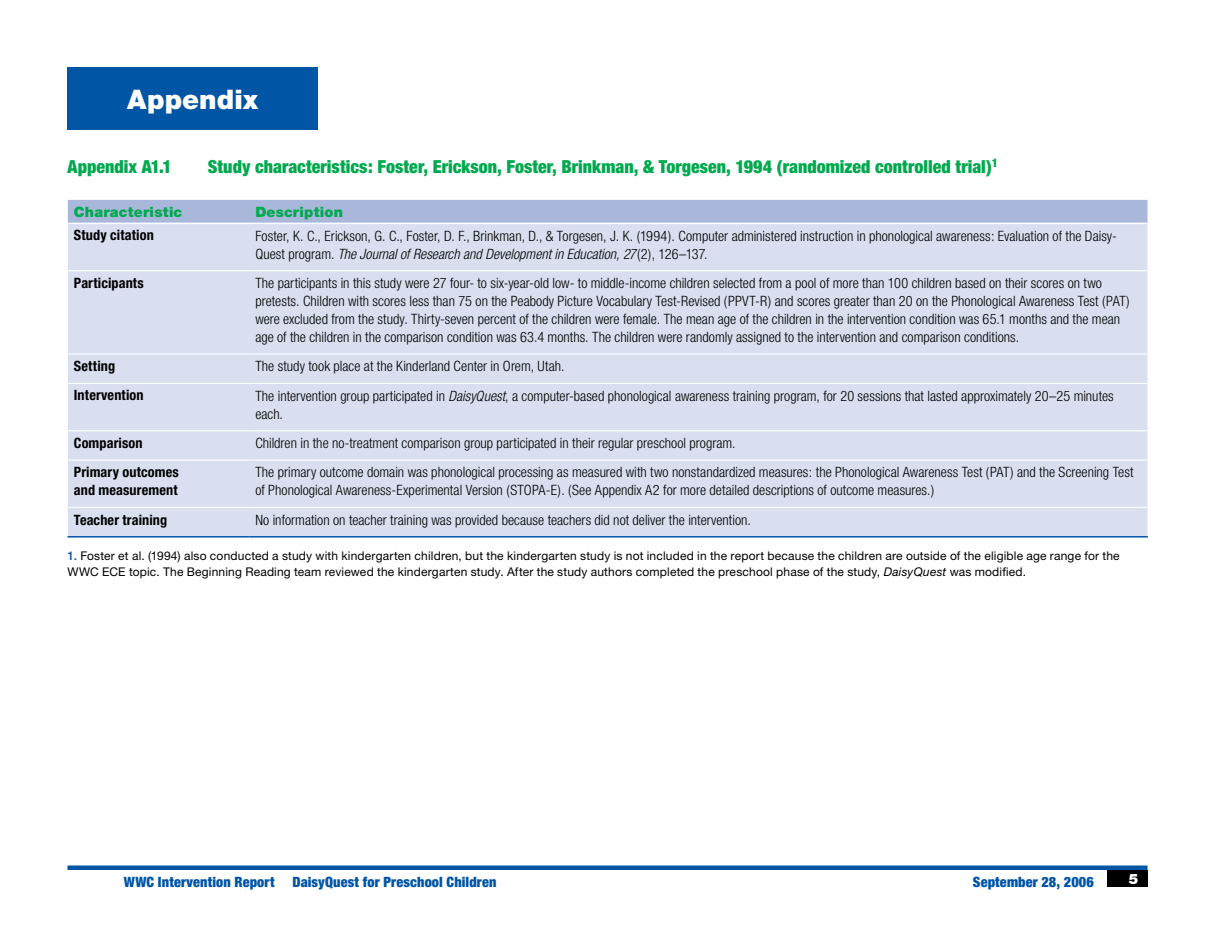
<style>
.page{position:relative;width:1215px;height:945px;background:#fff}
.page>*{position:absolute;margin:0;border:0;box-sizing:border-box;transform-origin:0 0}
.t1{font:900 27px "Helvetica Neue";letter-spacing:.005em;color:#fff}
.t2{font:900 condensed 18px "Helvetica Neue";color:#00a94e}
.t3{font:300 condensed 14.25px/18px "Helvetica Neue";color:#000}
.t4{font:700 condensed 14.25px/18px "Helvetica Neue";letter-spacing:.01em;color:#000}
.t5{font:900 condensed 14.25px "Helvetica Neue";letter-spacing:.01em;color:#0155a5}
.t6{font:900 14.25px "Helvetica Neue";letter-spacing:.015em;color:#00a94e}
.t7{font:12px/16.5px "Helvetica Neue";letter-spacing:.015em;color:#000}
.s1{font-style:italic}
.s2{font-weight:500;color:#0155a5}
</style>
<div class="page">
<div style="left:1107px;top:870px;width:41px;height:16px;background:#000"></div>
<hr style="left:68px;top:866px;width:1080px;height:4px;background:#0155a5">
<div style="left:68px;top:68px;width:250px;height:62px;background:#0155a5"></div>
<div style="left:68px;top:200px;width:1080px;height:23px;background:#a9b8da"></div>
<div style="left:68px;top:223px;width:1080px;height:313px;background:#d9dfef"></div>
<hr style="left:68px;top:270px;width:181px;height:1px;background:#fff">
<hr style="left:249px;top:270px;width:898px;height:1px;background:#fff">
<hr style="left:68px;top:354px;width:181px;height:1px;background:#fff">
<hr style="left:249px;top:354px;width:898px;height:1px;background:#fff">
<hr style="left:68px;top:383px;width:181px;height:1px;background:#fff">
<hr style="left:249px;top:383px;width:898px;height:1px;background:#fff">
<hr style="left:68px;top:430px;width:181px;height:1px;background:#fff">
<hr style="left:249px;top:430px;width:898px;height:1px;background:#fff">
<hr style="left:68px;top:460px;width:181px;height:1px;background:#fff">
<hr style="left:249px;top:460px;width:898px;height:1px;background:#fff">
<hr style="left:68px;top:223px;width:181px;height:1px;background:#fff">
<hr style="left:249px;top:223px;width:898px;height:1px;background:#fff">
<hr style="left:68px;top:507px;width:181px;height:1px;background:#fff">
<hr style="left:249px;top:507px;width:898px;height:1px;background:#fff">
<hr style="left:68px;top:536px;width:181px;height:2px;background:#0155a5">
<hr style="left:249px;top:536px;width:899px;height:2px;background:#0155a5">
<p class="t1" style="left:127px;top:84px;width:132px">Appendix</p>
<p class="t2" style="left:68px;top:155px;width:106px">Appendix A1.1</p>
<p class="t2" style="left:208px;top:155px;width:792px">Study characteristics: Foster, Erickson, Foster, Brinkman, &amp; Torgesen, 1994 (randomized controlled trial)<sup>1</sup></p>
<p class="t6" style="left:74px;top:203px;width:110px">Characteristic</p>
<p class="t6" style="left:255px;top:203px;width:89px">Description</p>
<p class="t4" style="left:74px;top:226px;width:82px">Study citation</p>
<p class="t3" style="left:255px;top:227px;width:863px">Foster, K. C., Erickson, G. C., Foster, D. F., Brinkman, D., &amp; Torgesen, J. K. (1994). Computer administered instruction in phonological awareness: Evaluation of the Daisy-<br>Quest program. <span class="s1">The Journal of Research and Development in Education, 27</span>(2), 126–137.</p>
<p class="t4" style="left:74px;top:274px;width:71px">Participants</p>
<p class="t3" style="left:255px;top:274px;width:876px">The participants in this study were 27 four- to six-year-old low- to middle-income children selected from a pool of more than 100 children based on their scores on two pretests. Children with scores less than 75 on the Peabody Picture Vocabulary Test-Revised (PPVT-R) and scores greater than 20 on the Phonological Awareness Test (PAT) were excluded from the study. Thirty-seven percent of the children were female. The mean age of the children in the intervention condition was 65.1 months and the mean age of the children in the comparison condition was 63.4 months. The children were randomly assigned to the intervention and comparison conditions.</p>
<p class="t4" style="left:74px;top:357px;width:43px">Setting</p>
<p class="t3" style="left:255px;top:357px;width:311px">The study took place at the Kinderland Center in Orem, Utah.</p>
<p class="t4" style="left:74px;top:386px;width:71px">Intervention</p>
<p class="t3" style="left:255px;top:387px;width:860px">The intervention group participated in <span class="s1">DaisyQuest</span>, a computer-based phonological awareness training program, for 20 sessions that lasted approximately 20–25 minutes each.</p>
<p class="t4" style="left:74px;top:434px;width:70px">Comparison</p>
<p class="t3" style="left:255px;top:434px;width:482px">Children in the no-treatment comparison group participated in their regular preschool program.</p>
<p class="t4" style="left:74px;top:463px;width:106px">Primary outcomes and measurement</p>
<p class="t3" style="left:255px;top:463px;width:880px">The primary outcome domain was phonological processing as measured with two nonstandardized measures: the Phonological Awareness Test (PAT) and the Screening Test of Phonological Awareness-Experimental Version (STOPA-E). (See Appendix A2 for more detailed descriptions of outcome measures.)</p>
<p class="t4" style="left:74px;top:510px;width:95px">Teacher training</p>
<p class="t3" style="left:255px;top:511px;width:497px">No information on teacher training was provided because teachers did not deliver the intervention.</p>
<p class="t7" style="left:68px;top:547px;width:1054px"><span class="s2">1.</span> Foster et al. (1994) also conducted a study with kindergarten children, but the kindergarten study is not included in the report because the children are outside of the eligible age range for the<br>WWC ECE topic. The Beginning Reading team reviewed the kindergarten study. After the study authors completed the preschool phase of the study, <span class="s1">DaisyQuest</span> was modified.</p>
<p class="t5" style="left:124px;top:873px;width:152px">WWC Intervention Report</p>
<p class="t5" style="left:293px;top:873px;width:206px">DaisyQuest for Preschool Children</p>
<p class="t5" style="left:973px;top:873px;width:123px">September 28, 2006</p>
</div>
